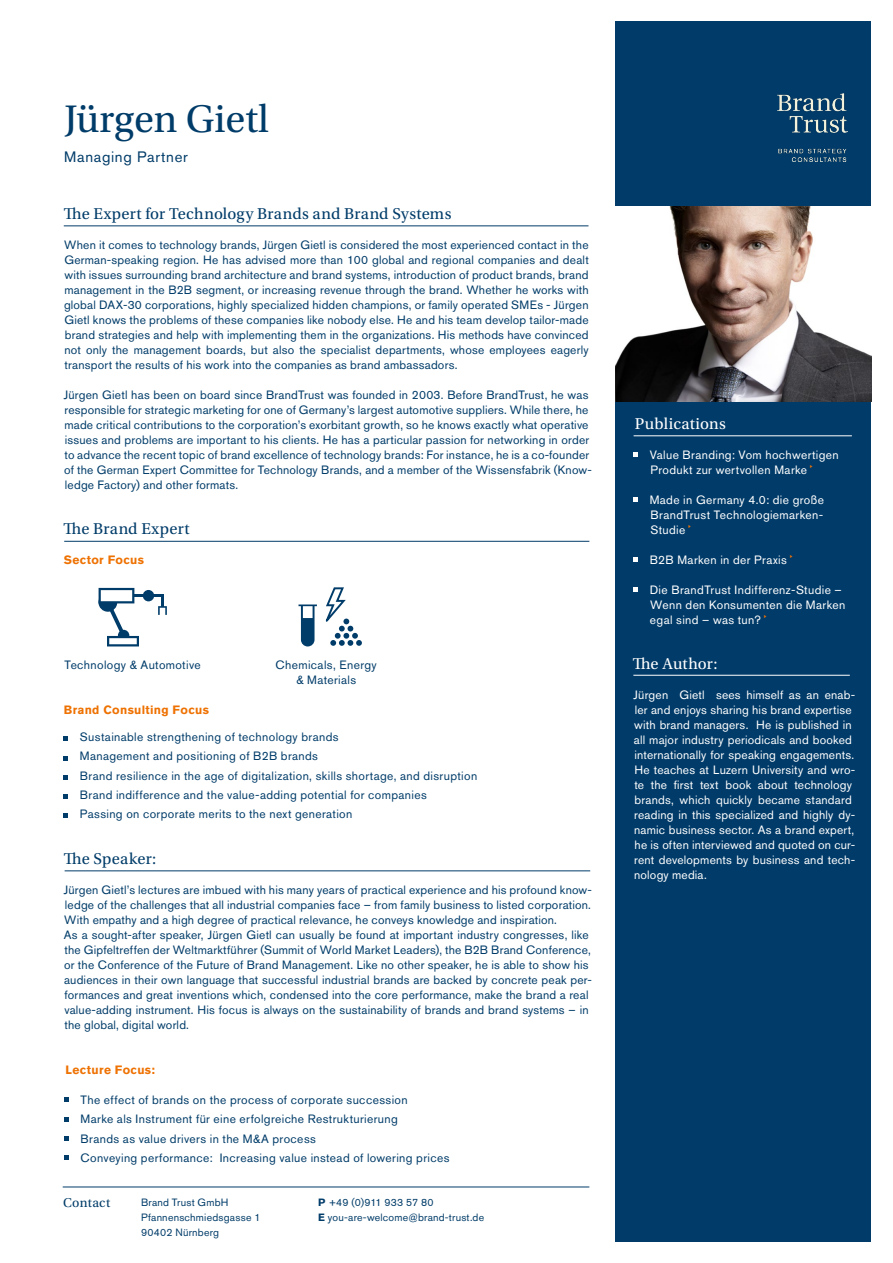
<style>
.page{position:relative;width:893px;height:1263px;background:#fff}
.page>*{position:absolute;margin:0;border:0;box-sizing:border-box;transform-origin:0 0}
.t1{font:40.5px "Utopia Std";color:#003c69}
.t2{font:16.5px "Utopia Std";letter-spacing:.015em;color:#003c69}
.t3{font:16.5px "Utopia Std";letter-spacing:.005em;color:#fff}
.t4{font:15px "Akzidenz Grotesk Pro";letter-spacing:.045em;color:#003c69}
.t5{font:13.5px "Utopia Std";letter-spacing:.02em;color:#003c69}
.t6{font:12px/15px "Akzidenz Grotesk Pro";letter-spacing:.015em;color:#003c69}
.t7{font:12px/15px "Akzidenz Grotesk Pro";letter-spacing:.02em;color:#fff}
.t8{font:700 12px "Akzidenz Grotesk Pro";letter-spacing:.03em;color:#ee7203}
.t9{font:10.5px/15px "Akzidenz Grotesk Pro";letter-spacing:.02em;color:#003c69}
.s1{font-weight:700}
</style>
<div class="page">
<div style="left:616px;top:21px;width:255px;height:1221px;background:#013b69"></div>
<hr style="left:64px;top:225px;width:524px;height:1px;background:#003c69">
<hr style="left:634px;top:435px;width:218px;height:1px;background:#fff">
<hr style="left:633px;top:675px;width:217px;height:1px;background:#fff">
<hr style="left:65px;top:870px;width:525px;height:1px;background:#003c69">
<hr style="left:64px;top:541px;width:525px;height:1px;background:#003c69">
<svg style="left:634px;top:452px;width:4px;height:5px"></svg>
<svg style="left:634px;top:497px;width:4px;height:5px"></svg>
<svg style="left:634px;top:557px;width:4px;height:5px"></svg>
<svg style="left:634px;top:587px;width:4px;height:5px"></svg>
<hr style="left:63px;top:1186px;width:526px;height:1px;background:#003c69">
<img style="left:777px;top:94px;width:70px;height:68px">
<svg style="left:64px;top:737px;width:4px;height:4px"></svg>
<svg style="left:64px;top:756px;width:4px;height:4px"></svg>
<svg style="left:64px;top:775px;width:4px;height:4px"></svg>
<svg style="left:64px;top:794px;width:4px;height:5px"></svg>
<svg style="left:64px;top:814px;width:4px;height:4px"></svg>
<svg style="left:65px;top:1097px;width:4px;height:5px"></svg>
<svg style="left:65px;top:1117px;width:4px;height:4px"></svg>
<svg style="left:65px;top:1136px;width:4px;height:4px"></svg>
<svg style="left:65px;top:1155px;width:4px;height:5px"></svg>
<img style="left:616px;top:206px;width:255px;height:195px">
<hr style="left:116px;top:594px;width:48px;height:3px;background:#003c69">
<div style="left:143px;top:590px;width:11px;height:11px;background:#003c69;border-radius:50%"></div>
<svg style="left:158px;top:597px;width:9px;height:18px"></svg>
<svg style="left:99px;top:588px;width:40px;height:58px"></svg>
<svg style="left:298px;top:604px;width:19px;height:43px"></svg>
<svg style="left:325px;top:587px;width:37px;height:59px"></svg>
<h1 class="t1" style="left:64px;top:97px;width:206px">Jürgen Gietl</h1>
<p class="t4" style="left:64px;top:147px;width:125px">Managing Partner</p>
<h2 class="t2" style="left:64px;top:205px;width:389px">The Expert for Technology Brands and Brand Systems</h2>
<p class="t6" style="left:64px;top:237px;width:526px;text-align:justify">When it comes to technology brands, Jürgen Gietl is considered the most experienced contact in the German-speaking region. He has advised more than 100 global and regional companies and dealt with issues surrounding brand architecture and brand systems, introduction of product brands, brand management in the B2B segment, or increasing revenue through the brand. Whether he works with global DAX-30 corporations, highly specialized hidden champions, or family operated SMEs - Jürgen Gietl knows the problems of these companies like nobody else. He and his team develop tailor-made brand strategies and help with implementing them in the organizations. His methods have convinced not only the management boards, but also the specialist departments, whose employees eagerly transport the results of his work into the companies as brand ambassadors.</p>
<p class="t6" style="left:64px;top:387px;width:530px">Jürgen Gietl has been on board since BrandTrust was founded in 2003. Before BrandTrust, he was responsible for strategic marketing for one of Germany’s largest automotive suppliers. While there, he made critical contributions to the corporation’s exorbitant growth, so he knows exactly what operative issues and problems are important to his clients. He has a particular passion for networking in order to advance the recent topic of brand excellence of technology brands: For instance, he is a co-founder of the German Expert Committee for Technology Brands, and a member of the Wissensfabrik (Know&shy;ledge Factory) and other formats.</p>
<h2 class="t2" style="left:64px;top:520px;width:128px">The Brand Expert</h2>
<p class="t8" style="left:64px;top:552px;width:82px">Sector Focus</p>
<p class="t6" style="left:65px;top:657px;width:138px">Technology &amp; Automotive</p>
<p class="t6" style="left:276px;top:657px;width:103px;text-align:center">Chemicals, Energy &amp; Materials</p>
<p class="t8" style="left:64px;top:702px;width:147px">Brand Consulting Focus</p>
<p class="t6" style="left:80px;top:727px;width:399px;line-height:19.2px">Sustainable strengthening of technology brands<br>Management and positioning of B2B brands<br>Brand resilience in the age of digitalization, skills shortage, and disruption Brand indifference and the value-adding potential for companies<br>Passing on corporate merits to the next generation</p>
<h2 class="t2" style="left:64px;top:850px;width:94px">The Speaker:</h2>
<p class="t6" style="left:64px;top:882px;width:530px">Jürgen Gietl’s lectures are imbued with his many years of practical experience and his profound know&shy;ledge of the challenges that all industrial companies face – from family business to listed corporation.<br>With empathy and a high degree of practical relevance, he conveys knowledge and inspiration.<br>As a sought-after speaker, Jürgen Gietl can usually be found at important industry congresses, like the Gipfeltreffen der Weltmarktführer (Summit of World Market Leaders), the B2B Brand Conference, or the Conference of the Future of Brand Management. Like no other speaker, he is able to show his audiences in their own language that successful industrial brands are backed by concrete peak per&shy;formances and great inventions which, condensed into the core performance, make the brand a real value-adding instrument. His focus is always on the sustainability of brands and brand systems – in the global, digital world.</p>
<p class="t8" style="left:66px;top:1062px;width:91px">Lecture Focus:</p>
<p class="t6" style="left:81px;top:1090px;width:370px;line-height:19.2px">The effect of brands on the process of corporate succession<br>Marke als Instrument für eine erfolgreiche Restrukturierung<br>Brands as value drivers in the M&amp;A process<br>Conveying performance: Increasing value instead of lowering prices</p>
<p class="t5" style="left:63px;top:1195px;width:49px">Contact</p>
<p class="t9" style="left:141px;top:1195px;width:121px">Brand Trust GmbH<br>Pfannenschmiedsgasse 1<br>90402 Nürnberg</p>
<p class="t9" style="left:318px;top:1195px;width:168px"><span class="s1">P</span> +49 (0)911 933 57 80<br><span class="s1">E</span> you-are-welcome@brand-trust.de</p>
<h2 class="t3" style="left:635px;top:415px;width:93px">Publications</h2>
<p class="t7" style="left:650px;top:447px;width:191px">Value Branding: Vom hochwertigen<br>Produkt zur wertvollen Marke</p>
<p class="t7" style="left:650px;top:492px;width:176px;text-align:justify">Made in Germany 4.0: die große BrandTrust Technologiemarken-Studie</p>
<p class="t7" style="left:650px;top:552px;width:139px">B2B Marken in der Praxis</p>
<p class="t7" style="left:650px;top:582px;width:197px">Die BrandTrust Indifferenz-Studie –<br>Wenn den Konsumenten die Marken egal sind – was tun?</p>
<h2 class="t3" style="left:633px;top:654px;width:86px">The Author:</h2>
<p class="t7" style="left:633px;top:687px;width:223px">Jürgen Gietl sees himself as an enab&shy;ler and enjoys sharing his brand expertise with brand managers. He is published in all major industry periodicals and booked internationally for speaking engagements.<br>He teaches at Luzern University and wro&shy;te the first text book about technology brands, which quickly became standard reading in this specialized and highly dy&shy;namic business sector. As a brand expert, he is often interviewed and quoted on cur&shy;rent developments by business and tech&shy;nology media.</p>
</div>
